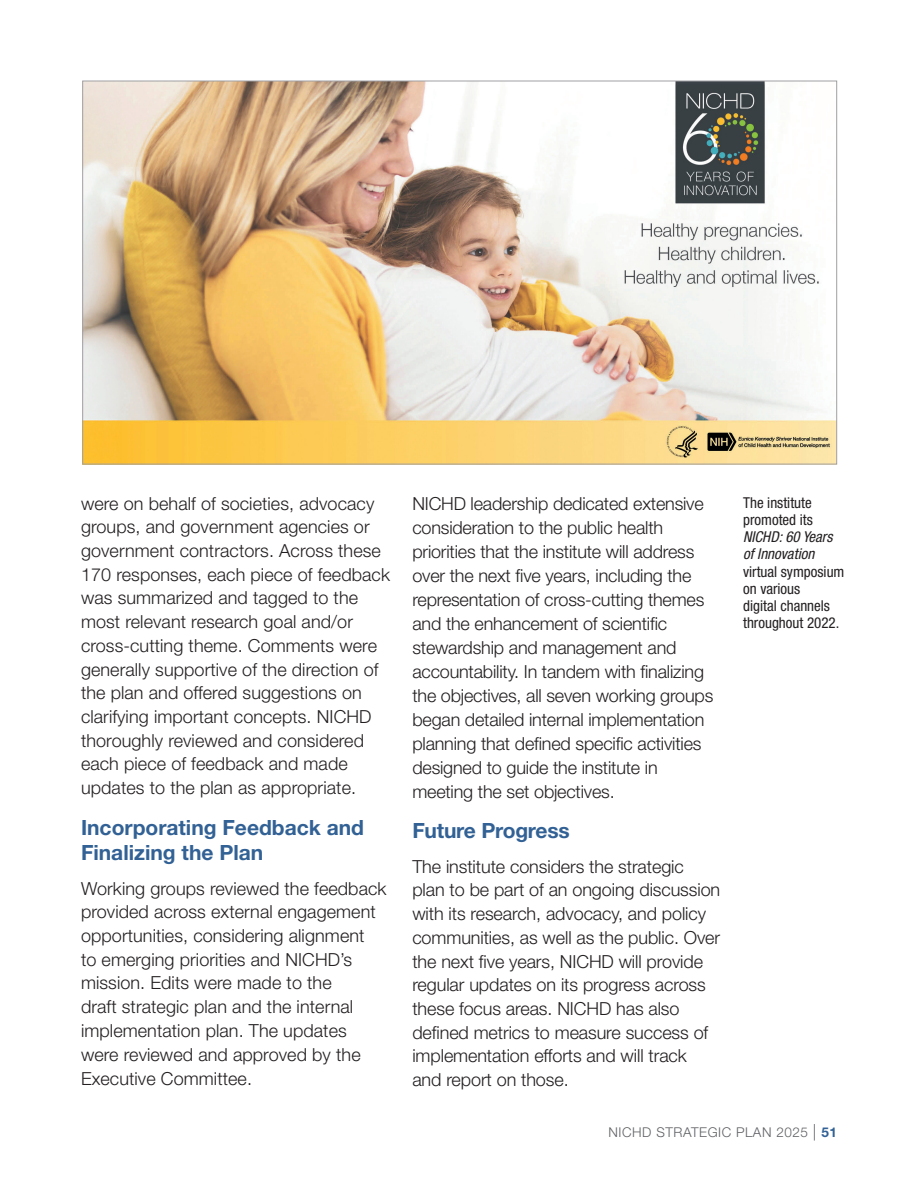
<style>
.page{position:relative;width:918px;height:1188px;background:#fff}
.page>*{position:absolute;margin:0;border:0;box-sizing:border-box;transform-origin:0 0}
.t1{font:700 21px/25.2px "Helvetica Neue LT Std";color:#326195}
.t2{font:300 18px/23.7px "Helvetica Neue LT Std";letter-spacing:-.005em;color:#231f20}
.t3{font:condensed 15px/17.2px "Helvetica Neue LT Std";color:#231f20}
.t4{font:italic condensed 15px/17.2px "Helvetica Neue LT Std";color:#231f20}
.t5{font:300 13.5px "Helvetica Neue LT Std";letter-spacing:.04em;color:#606165}
.s1{font-size:16.5px}
.s2{font-weight:700;color:#326195}
</style>
<div class="page">
<img style="left:84px;top:83px;width:751px;height:379px">
<p class="t2" style="left:81px;top:491px;width:311px">were on behalf of societies, advocacy groups, and government agencies or government contractors. Across these 170 responses, each piece of feedback was summarized and tagged to the most relevant research goal and/or cross-cutting theme. Comments were generally supportive of the direction of the plan and offered suggestions on clarifying important concepts. NICHD thoroughly reviewed and considered each piece of feedback and made updates to the plan as appropriate.</p>
<p class="t1" style="left:81px;top:814px;width:285px">Incorporating Feedback and<br>Finalizing the Plan</p>
<p class="t2" style="left:81px;top:876px;width:307px">Working groups reviewed the feedback provided across external engagement opportunities, considering alignment<br>to emerging priorities and NICHD’s mission. Edits were made to the<br>draft strategic plan and the internal implementation plan. The updates were reviewed and approved by the Executive Committee.</p>
<p class="t2" style="left:412px;top:491px;width:303px">NICHD leadership dedicated extensive consideration to the public health priorities that the institute will address over the next five years, including the representation of cross-cutting themes and the enhancement of scientific stewardship and management and accountability. In tandem with finalizing the objectives, all seven working groups began detailed internal implementation planning that defined specific activities designed to guide the institute in meeting the set objectives.</p>
<p class="t1" style="left:412px;top:818px;width:159px">Future Progress</p>
<p class="t2" style="left:412px;top:854px;width:309px">The institute considers the strategic plan to be part of an ongoing discussion with its research, advocacy, and policy communities, as well as the public. Over the next five years, NICHD will provide regular updates on its progress across these focus areas. NICHD has also defined metrics to measure success of implementation efforts and will track and report on those.</p>
<p class="t3" style="left:743px;top:493px;width:71px">The institute promoted its</p>
<p class="t4" style="left:743px;top:528px;width:91px">NICHD: 60 Years of Innovation</p>
<p class="t3" style="left:743px;top:562px;width:103px">virtual symposium on various<br>digital channels throughout 2022.</p>
<p class="t5" style="left:609px;top:1124px;width:230px">NICHD STRATEGIC PLAN 2025 <span class="s1">|</span> <span class="s2">51</span></p>
</div>
